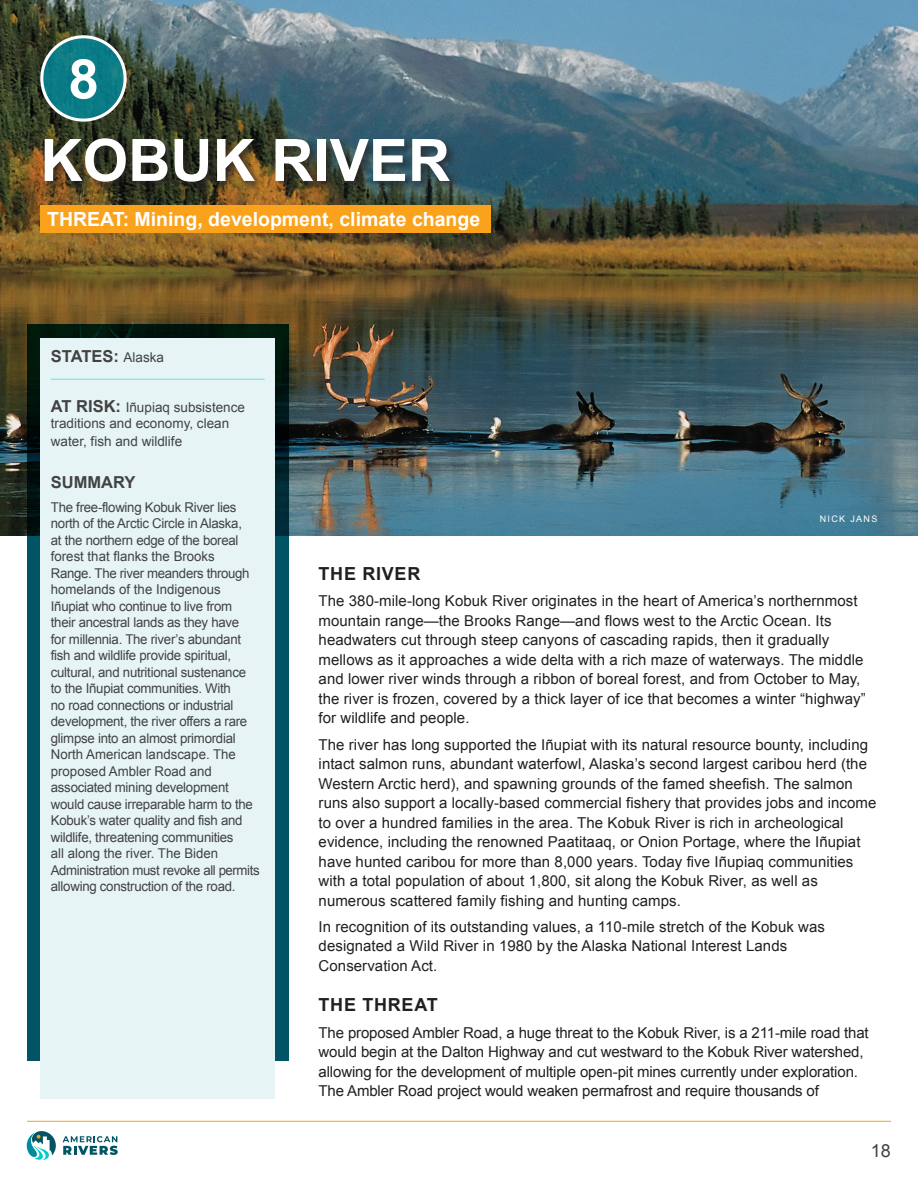
<style>
.page{position:relative;width:918px;height:1188px;background:#fff}
.page>*{position:absolute;margin:0;border:0;box-sizing:border-box;transform-origin:0 0}
.t1{font:700 58.5px "Arial";color:#fff}
.t2{font:700 54.75px "Arial";color:#fff}
.t3{font:700 19.5px "Arial";color:#fff}
.t4{font:700 18px "Arial";letter-spacing:.04em;color:#231f20}
.t5{font:18px "Arial";color:#424242}
.t6{font:700 16.5px "Arial";color:#424242}
.t7{font:15px/19.5px "Arial";letter-spacing:.005em;color:#231f20}
.t8{font:13.5px/16.5px "Arial";letter-spacing:-.02em;color:#424242}
.t9{font:13.5px/16.5px "Arial";color:#424242}
.t10{font:9px "Arial";letter-spacing:.15em;color:#fff}
.s1{font-weight:400;font-size:13.5px}
.s2{font-weight:700;font-size:16.5px}
</style>
<div class="page">
<svg style="left:63px;top:1136px;width:55px;height:19px"></svg>
<svg style="left:27px;top:1131px;width:29px;height:29px"></svg>
<img style="left:0;top:0;width:918px;height:536px">
<svg style="left:42px;top:37px;width:83px;height:83px;background:#15818a"></svg>
<div style="left:40px;top:35px;width:87px;height:87px;border:3px solid #fff;border-radius:50%"></div>
<div style="left:43px;top:136px;width:418px;height:57px;background:#231f20;opacity:.65"></div>
<div style="left:40px;top:205px;width:451px;height:28px;background:#faa21b"></div>
<svg style="left:27px;top:324px;width:261px;height:736px;background:#003c43"></svg>
<div style="left:40px;top:338px;width:235px;height:760px;background:#e6f4f5"></div>
<hr style="left:51px;top:379px;width:214px;height:1px;background:#66e0e0">
<hr style="left:27px;top:1121px;width:864px;height:1px;background:#faa21b">
<h2 class="t2" style="left:68px;top:49px;width:32px">8</h2>
<h1 class="t1" style="left:40px;top:128px;width:411px">KOBUK RIVER</h1>
<h3 class="t3" style="left:47px;top:208px;width:435px">THREAT: Mining, development, climate change</h3>
<p class="t6" style="left:51px;top:347px;width:115px">STATES: <span class="s1">Alaska</span></p>
<p class="t9" style="left:51px;top:399px;width:196px"><span class="s2">AT RISK:</span> Iñupiaq subsistence traditions and economy, clean</p>
<p class="t9" style="left:51px;top:433px;width:133px">water, fish and wildlife</p>
<p class="t6" style="left:51px;top:473px;width:86px">SUMMARY</p>
<p class="t8" style="left:51px;top:499px;width:210px">The free-flowing Kobuk River lies north of the Arctic Circle in Alaska,<br>at the northern edge of the boreal forest that flanks the Brooks<br>Range. The river meanders through homelands of the Indigenous Iñupiat who continue to live from their ancestral lands as they have<br>for millennia. The river’s abundant fish and wildlife provide spiritual, cultural, and nutritional sustenance to the Iñupiat communities. With<br>no road connections or industrial development, the river offers a rare glimpse into an almost primordial North American landscape. The proposed Ambler Road and associated mining development would cause irreparable harm to the Kobuk’s water quality and fish and wildlife, threatening communities<br>all along the river. The Biden Administration must revoke all permits allowing construction of the road.</p>
<p class="t10" style="left:820px;top:514px;width:59px">NICK JANS</p>
<p class="t4" style="left:319px;top:564px;width:103px">THE RIVER</p>
<p class="t7" style="left:319px;top:591px;width:549px">The 380-mile-long Kobuk River originates in the heart of America’s northernmost mountain range—the Brooks Range—and flows west to the Arctic Ocean. Its headwaters cut through steep canyons of cascading rapids, then it gradually mellows as it approaches a wide delta with a rich maze of waterways. The middle and lower river winds through a ribbon of boreal forest, and from October to May, the river is frozen, covered by a thick layer of ice that becomes a winter “highway” for wildlife and people.</p>
<p class="t7" style="left:319px;top:735px;width:559px">The river has long supported the Iñupiat with its natural resource bounty, including intact salmon runs, abundant waterfowl, Alaska’s second largest caribou herd (the Western Arctic herd), and spawning grounds of the famed sheefish. The salmon runs also support a locally-based commercial fishery that provides jobs and income to over a hundred families in the area. The Kobuk River is rich in archeological evidence, including the renowned Paatitaaq, or Onion Portage, where the Iñupiat have hunted caribou for more than 8,000 years. Today five Iñupiaq communities with a total population of about 1,800, sit along the Kobuk River, as well as numerous scattered family fishing and hunting camps.</p>
<p class="t7" style="left:319px;top:917px;width:508px">In recognition of its outstanding values, a 110-mile stretch of the Kobuk was designated a Wild River in 1980 by the Alaska National Interest Lands<br>Conservation Act.</p>
<p class="t4" style="left:319px;top:995px;width:121px">THE THREAT</p>
<p class="t7" style="left:319px;top:1023px;width:552px">The proposed Ambler Road, a huge threat to the Kobuk River, is a 211-mile road that would begin at the Dalton Highway and cut westward to the Kobuk River watershed, allowing for the development of multiple open-pit mines currently under exploration.<br>The Ambler Road project would weaken permafrost and require thousands of</p>
<p class="t5" style="left:871px;top:1141px;width:22px">18</p>
</div>
